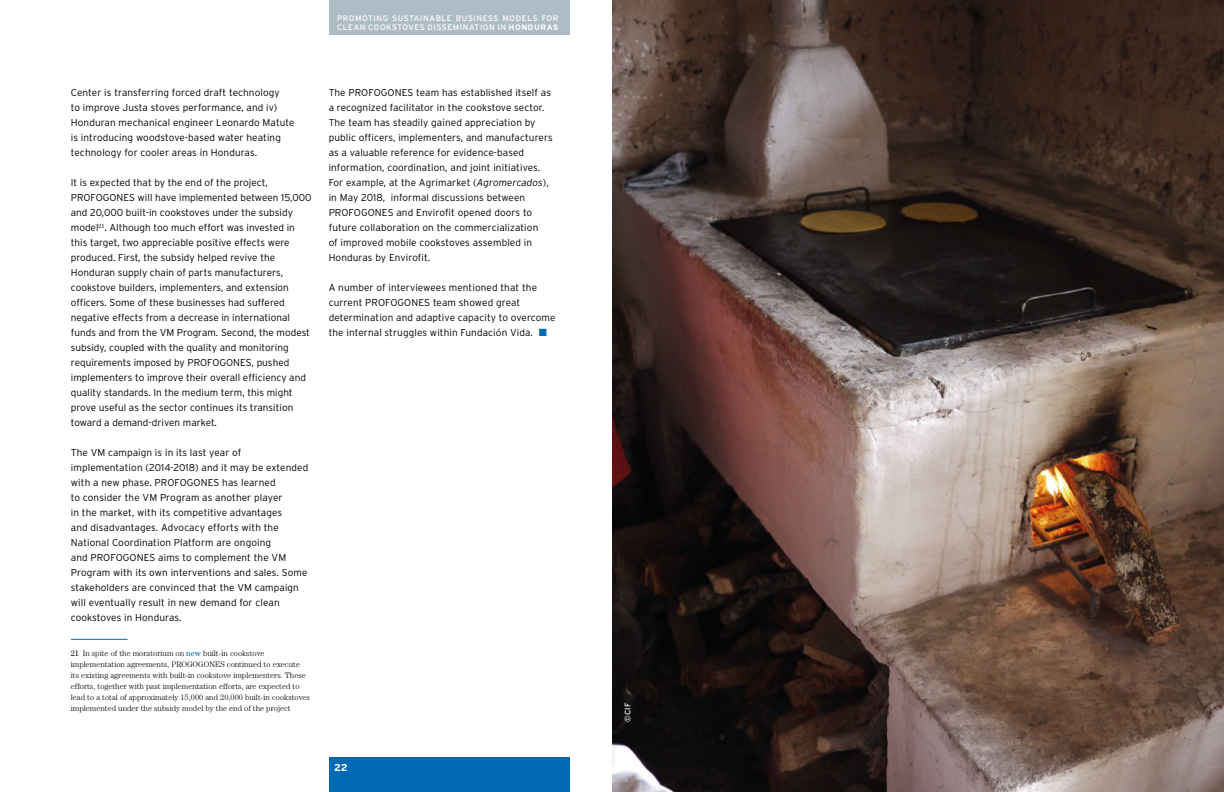
<style>
.page{position:relative;width:1224px;height:792px;background:#fff}
.page>*{position:absolute;margin:0;border:0;box-sizing:border-box;transform-origin:0 0}
.t1{font:300 10px/15px "Interstate";color:#000}
.t2{font:700 10px "Interstate";color:#fff}
.t3{font:300 8px/11px "Century Std";color:#000}
.t4{font:8px/8.5px "Interstate";letter-spacing:.07em;color:#fff}
.s1{font-weight:700}
.s2{font-weight:400}
.s3{font-weight:400;color:#0069b4}
.s4{font-style:italic}
</style>
<div class="page">
<div style="left:329px;top:758px;width:241px;height:34px;background:#0069b4"></div>
<div style="left:329px;top:0;width:241px;height:34px;background:#aebcc5"></div>
<hr style="left:71px;top:639px;width:57px;height:1px;background:#0069b4">
<img style="left:612px;top:0;width:612px;height:792px">
<p class="t4" style="left:337px;top:14px;width:223px">PROMOTING SUSTAINABLE BUSINESS MODELS FOR<br>CLEAN COOKSTOVES DISSEMINATION IN <span class="s1">HONDURAS</span></p>
<p class="t1" style="left:71px;top:85px;width:225px">Center is transferring forced draft technology<br>to improve Justa stoves performance, and iv)<br>Honduran mechanical engineer Leonardo Matute is introducing woodstove-based water heating technology for cooler areas in Honduras.</p>
<p class="t1" style="left:71px;top:175px;width:242px">It is expected that by the end of the project, PROFOGONES will have implemented between 15,000 and 20,000 built-in cookstoves under the subsidy model<sup>21</sup>. Although too much effort was invested in this target, two appreciable positive effects were produced. First, the subsidy helped revive the Honduran supply chain of parts manufacturers, cookstove builders, implementers, and extension officers. Some of these businesses had suffered negative effects from a decrease in international funds and from the VM Program. Second, the modest subsidy, coupled with the quality and monitoring requirements imposed by PROFOGONES, pushed implementers to improve their overall efficiency and quality standards. In the medium term, this might prove useful as the sector continues its transition toward a demand-driven market.</p>
<p class="t1" style="left:71px;top:445px;width:239px">The VM campaign is in its last year of implementation (2014-2018) and it may be extended with a new phase. PROFOGONES has learned<br>to consider the VM Program as another player<br>in the market, with its competitive advantages<br>and disadvantages. Advocacy efforts with the National Coordination Platform are ongoing<br>and PROFOGONES aims to complement the VM Program with its own interventions and sales. Some stakeholders are convinced that the VM campaign will eventually result in new demand for clean cookstoves in Honduras.</p>
<p class="t3" style="left:71px;top:648px;width:241px"><span class="s2">21</span> In spite of the moratorium on <span class="s3">new</span> built-in cookstove implementation agreements, PROGOGONES continued to execute its existing agreements with built-in cookstove implementers. These efforts, together with past implementation efforts, are expected to lead to a total of approximately 15,000 and 20,000 built-in cookstoves implemented under the subsidy model by the end of the project</p>
<p class="t1" style="left:329px;top:85px;width:226px">The PROFOGONES team has established itself as a recognized facilitator in the cookstove sector.<br>The team has steadily gained appreciation by public officers, implementers, and manufacturers as a valuable reference for evidence-based information, coordination, and joint initiatives.<br>For example, at the Agrimarket (<span class="s4">Agromercados</span>), in May 2018, informal discussions between PROFOGONES and Envirofit opened doors to future collaboration on the commercialization<br>of improved mobile cookstoves assembled in Honduras by Envirofit.</p>
<p class="t1" style="left:329px;top:280px;width:228px">A number of interviewees mentioned that the current PROFOGONES team showed great determination and adaptive capacity to overcome the internal struggles within Fundación Vida.</p>
<p class="t2" style="left:334px;top:762px;width:15px">22</p>
<p class="t4" style="left:623px;top:722px;width:21px;rotate:-90deg">©CIF</p>
</div>
